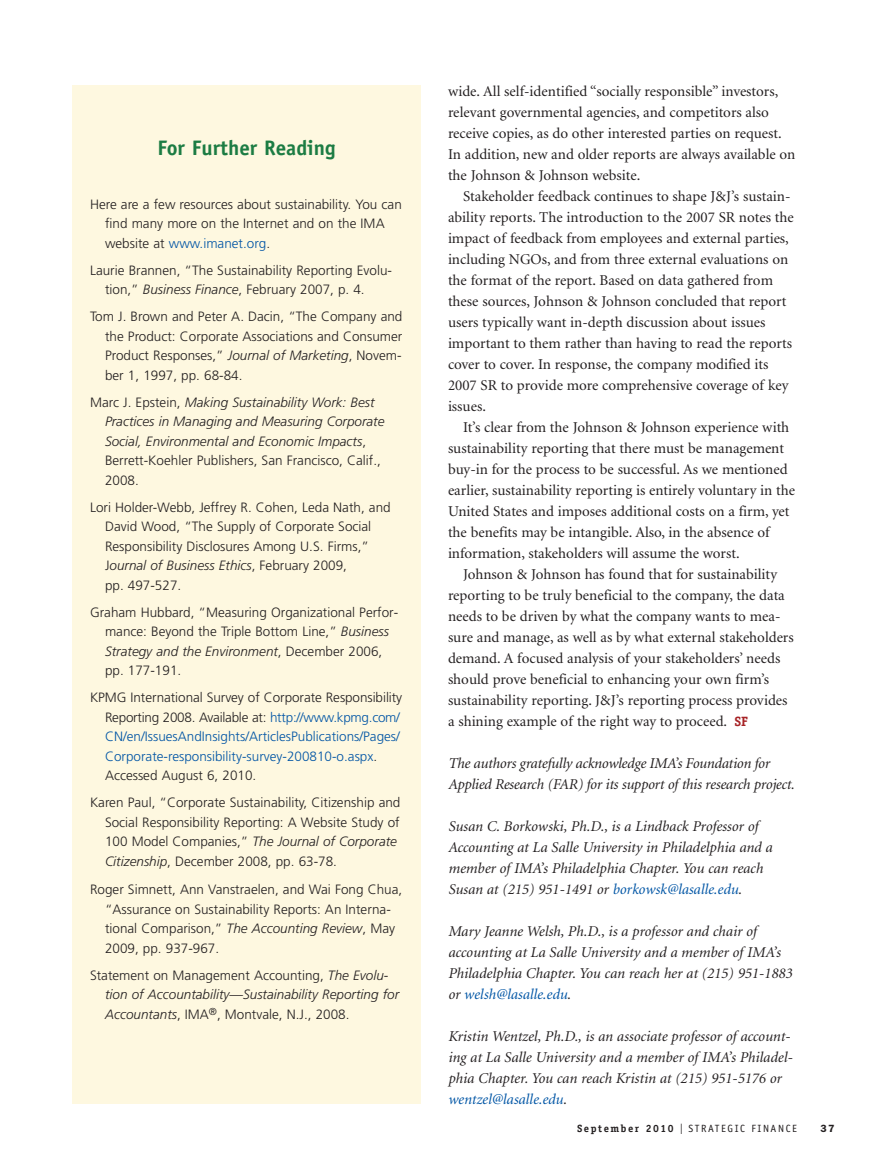
<style>
.page{position:relative;width:878px;height:1161px;background:#fff}
.page>*{position:absolute;margin:0;border:0;box-sizing:border-box;transform-origin:0 0}
.t1{font:700 21px "Officina Sans";color:#1c7c43}
.t2{font:15px/21px "Minion";color:#231f20}
.t3{font:italic 15px/21px "Minion";color:#231f20}
.t4{font:300 13.5px/19.5px "Frutiger";color:#231f20}
.t5{font:italic 300 13.5px/19.5px "Frutiger";color:#231f20}
.t6{font:300 13.5px/19.5px "Frutiger";color:#0155a5}
.t7{font:10.5px "Officina Sans";letter-spacing:.15em;color:#231f20}
.t8{font:600 10.5px "Franklin Gothic";color:#231f20}
.s1{color:#0155a5}
.s2{font-style:italic}
.s3{font-style:normal}
.s4{color:#231f20}
.s5{font-family:"Officina Serif";font-weight:700;font-size:13.5px;color:#a72427}
.s6{font-family:"Officina Serif";font-weight:700}
.s7{font-family:"Franklin Gothic";font-size:15px}
</style>
<div class="page">
<div style="left:72px;top:86px;width:349px;height:1018px;background:#fef8e0"></div>
<h1 class="t1" style="left:157px;top:140px;width:180px">For Further Reading</h1>
<p class="t4" style="left:105px;top:195px;width:298px;text-indent:-15px">Here are a few resources about sustainability. You can find many more on the Internet and on the IMA website at <span class="s1">www.imanet.org</span>.</p>
<p class="t4" style="left:105px;top:261px;width:288px;text-indent:-15px">Laurie Brannen, “The Sustainability Reporting Evolu&shy;tion,” <span class="s2">Business Finance</span>, February 2007, p. 4.</p>
<p class="t4" style="left:105px;top:308px;width:299px;text-align:justify;text-indent:-15px">Tom J. Brown and Peter A. Dacin, “The Company and the Product: Corporate Associations and Consumer Product Responses,” <span class="s2">Journal of Marketing</span>, Novem&shy;ber 1, 1997, pp. 68-84.</p>
<p class="t5" style="left:105px;top:393px;width:281px;text-indent:-15px"><span class="s3">Marc J. Epstein,</span> Making Sustainability Work: Best Practices in Managing and Measuring Corporate Social, Environmental and Economic Impacts<span class="s3">, Berrett-Koehler Publishers, San Francisco, Calif., 2008.</span></p>
<p class="t4" style="left:105px;top:498px;width:287px;text-indent:-15px">Lori Holder-Webb, Jeffrey R. Cohen, Leda Nath, and David Wood, “The Supply of Corporate Social Responsibility Disclosures Among U.S. Firms,” J<span class="s2">ournal of Business Ethics</span>, February 2009,<br>pp. 497-527.</p>
<p class="t4" style="left:105px;top:603px;width:295px;text-indent:-15px">Graham Hubbard, “Measuring Organizational Perfor&shy;mance: Beyond the Triple Bottom Line,” <span class="s2">Business Strategy and the Environment</span>, December 2006, pp. 177-191.</p>
<p class="t6" style="left:105px;top:689px;width:299px;text-indent:-15px"><span class="s4">KPMG International Survey of Corporate Responsibility Reporting 2008. Available at:</span> http://www.kpmg.com/ CN/en/IssuesAndInsights/ArticlesPublications/Pages/ Corporate-responsibility-survey-200810-o.aspx<span class="s4">.<br>Accessed August 6, 2010.</span></p>
<p class="t4" style="left:105px;top:794px;width:297px;text-indent:-15px">Karen Paul, “Corporate Sustainability, Citizenship and Social Responsibility Reporting: A Website Study of 100 Model Companies,” <span class="s2">The Journal of Corporate Citizenship</span>, December 2008, pp. 63-78.</p>
<p class="t4" style="left:105px;top:881px;width:298px;text-indent:-15px">Roger Simnett, Ann Vanstraelen, and Wai Fong Chua, “Assurance on Sustainability Reports: An Interna&shy;tional Comparison,” <span class="s2">The Accounting Review</span>, May 2009, pp. 937-967.</p>
<p class="t5" style="left:105px;top:966px;width:295px;text-indent:-15px"><span class="s3">Statement on Management Accounting,</span> The Evolu&shy;tion of Accountability—Sustainability Reporting for<br>Accountants<span class="s3">, IMA</span><sup>®</sup><span class="s3">, Montvale, N.J., 2008.</span></p>
<p class="t2" style="left:448px;top:82px;width:349px">wide. All self-identified “socially responsible” investors, relevant governmental agencies, and competitors also receive copies, as do other interested parties on request.<br>In addition, new and older reports are always available on the Johnson &amp; Johnson website.</p>
<p class="t2" style="left:448px;top:187px;width:347px;text-indent:15px">Stakeholder feedback continues to shape J&amp;J’s sustain&shy;ability reports. The introduction to the 2007 SR notes the impact of feedback from employees and external parties, including NGOs, and from three external evaluations on the format of the report. Based on data gathered from these sources, Johnson &amp; Johnson concluded that report users typically want in-depth discussion about issues important to them rather than having to read the reports cover to cover. In response, the company modified its 2007 SR to provide more comprehensive coverage of key issues.</p>
<p class="t2" style="left:448px;top:418px;width:348px;text-indent:15px">It’s clear from the Johnson &amp; Johnson experience with sustainability reporting that there must be management buy-in for the process to be successful. As we mentioned earlier, sustainability reporting is entirely voluntary in the United States and imposes additional costs on a firm, yet the benefits may be intangible. Also, in the absence of information, stakeholders will assume the worst.</p>
<p class="t2" style="left:448px;top:565px;width:347px;text-indent:15px">Johnson &amp; Johnson has found that for sustainability reporting to be truly beneficial to the company, the data needs to be driven by what the company wants to mea&shy;sure and manage, as well as by what external stakeholders demand. A focused analysis of your stakeholders’ needs should prove beneficial to enhancing your own firm’s sustainability reporting. J&amp;J’s reporting process provides a shining example of the right way to proceed. <span class="s5">SF</span></p>
<p class="t3" style="left:448px;top:754px;width:348px">The authors gratefully acknowledge IMA’s Foundation for<br>Applied Research (FAR) for its support of this research project.</p>
<p class="t3" style="left:448px;top:817px;width:326px">Susan C. Borkowski, Ph.D., is a Lindback Professor of Accounting at La Salle University in Philadelphia and a member of IMA’s Philadelphia Chapter. You can reach Susan at (215) 951-1491 or <span class="s1">borkowsk@lasalle.edu</span>.</p>
<p class="t3" style="left:448px;top:922px;width:346px">Mary Jeanne Welsh, Ph.D., is a professor and chair of accounting at La Salle University and a member of IMA’s Philadelphia Chapter. You can reach her at (215) 951-1883 or <span class="s1">welsh@lasalle.edu</span>.</p>
<p class="t3" style="left:448px;top:1027px;width:346px">Kristin Wentzel, Ph.D., is an associate professor of account&shy;ing at La Salle University and a member of IMA’s Philadel&shy;phia Chapter. You can reach Kristin at (215) 951-5176 or <span class="s1">wentzel@lasalle.edu</span>.</p>
<p class="t7" style="left:577px;top:1125px;width:221px"><span class="s6">September 2010</span> <span class="s7">I</span> STRATEGIC FINANCE</p>
<p class="t8" style="left:820px;top:1125px;width:16px">37</p>
</div>
